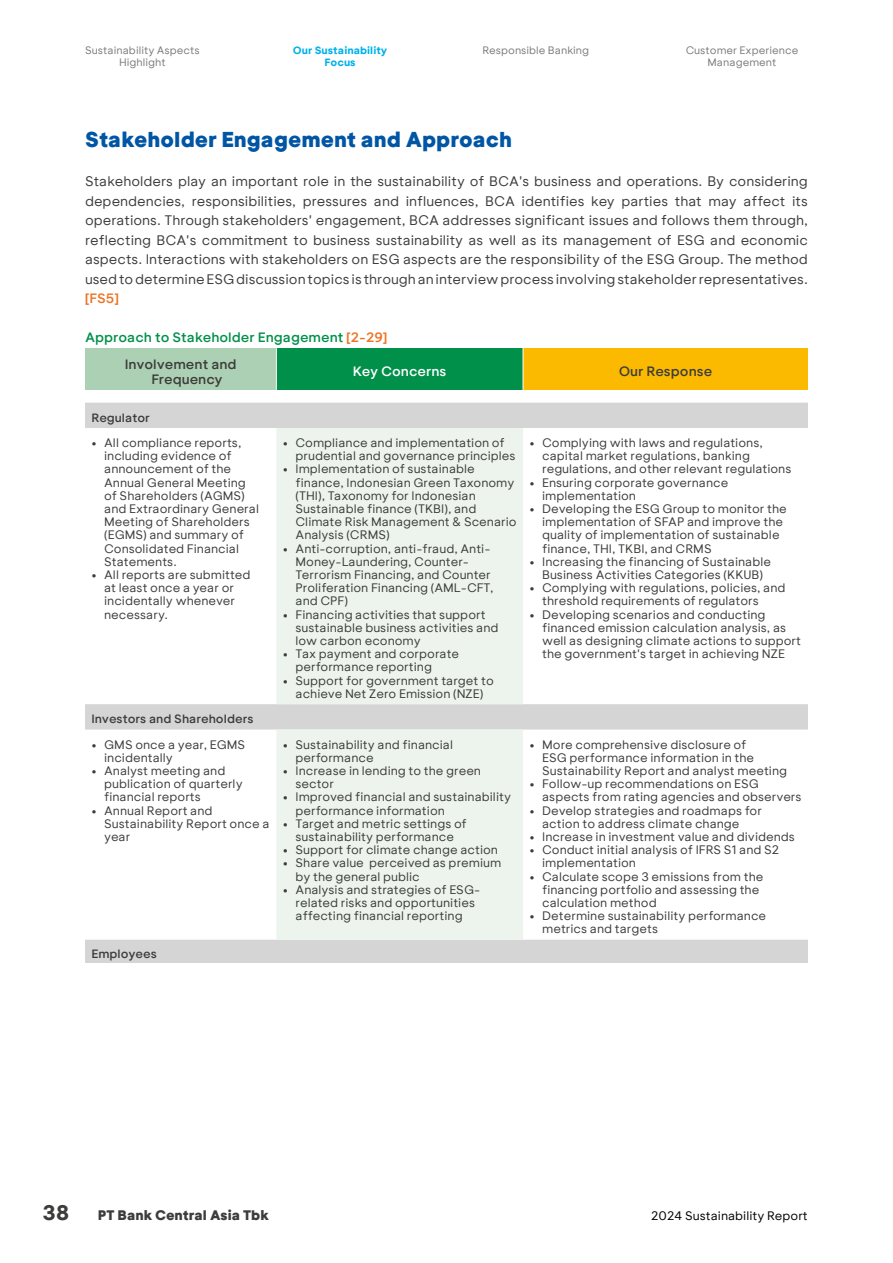
<style>
.page{position:relative;width:893px;height:1263px;background:#fff}
.page>*{position:absolute;margin:0;border:0;box-sizing:border-box;transform-origin:0 0}
.t1{font:800 21px "BCA Sans";color:#0056a4}
.t2{font:700 21px "BCA Sans";color:#3c3c3b}
.t3{font:13.5px/19.5px "BCA Sans";color:#3c3c3b;text-align:justify}
.t4{font:600 13.5px/26.5px "BCA Sans";color:#00904a}
.t5{font:600 13.5px "BCA Sans";color:#3c3c3b}
.t6{font:800 13.5px "BCA Sans";color:#3c3c3b}
.t7{font:600 13.5px "BCA Sans";color:#fff}
.t8{font:600 13.5px "BCA Sans";color:#ee7323}
.t9{font:12px/13.2px "BCA Sans";color:#3c3c3b}
.t10{font:600 12px "BCA Sans";color:#3c3c3b}
.t11{font:12px "BCA Sans";color:#000}
.t12{font:10.5px/12.6px "BCA Sans";color:#7c7b7b;text-align:center}
.t13{font:700 10.5px/12.6px "BCA Sans";color:#00b1eb;text-align:center}
.s1{color:#ee7323}
.s2{color:#3c3c3b}
</style>
<div class="page">
<div style="left:85px;top:348px;width:191px;height:42px;background:#acd0b3"></div>
<div style="left:276px;top:348px;width:247px;height:42px;background:#00904a"></div>
<div style="left:523px;top:348px;width:285px;height:42px;background:#fbba00"></div>
<svg style="left:85px;top:403px;width:723px;height:560px"></svg>
<div style="left:276px;top:428px;width:247px;height:512px;background:#ecf4ed"></div>
<hr style="left:276px;top:348px;width:1px;height:42px;background:#fff">
<hr style="left:523px;top:348px;width:1px;height:42px;background:#fff">
<p class="t12" style="left:85px;top:43px;width:116px">Sustainability Aspects<br>Highlight</p>
<p class="t13" style="left:293px;top:43px;width:96px">Our Sustainability<br>Focus</p>
<p class="t12" style="left:482px;top:43px;width:108px">Responsible Banking</p>
<p class="t12" style="left:686px;top:43px;width:114px">Customer Experience<br>Management</p>
<h1 class="t1" style="left:85px;top:126px;width:429px">Stakeholder Engagement and Approach</h1>
<p class="t3" style="left:85px;top:171px;width:724px">Stakeholders play an important role in the sustainability of BCA's business and operations. By considering dependencies, responsibilities, pressures and influences, BCA identifies key parties that may affect its operations. Through stakeholders' engagement, BCA addresses significant issues and follows them through, reflecting BCA's commitment to business sustainability as well as its management of ESG and economic aspects. Interactions with stakeholders on ESG aspects are the responsibility of the ESG Group. The method used to determine ESG discussion topics is through an interview process involving stakeholder representatives.</p>
<p class="t8" style="left:85px;top:290px;width:35px">[FS5]</p>
<p class="t4" style="left:125px;top:324px;width:264px;text-indent:-40px">Approach to Stakeholder Engagement <span class="s1">[2-29]<br></span><span class="s2">Involvement and</span></p>
<p class="t5" style="left:151px;top:370px;width:73px">Frequency</p>
<p class="t7" style="left:353px;top:363px;width:95px">Key Concerns</p>
<p class="t5" style="left:619px;top:363px;width:95px">Our Response</p>
<p class="t10" style="left:91px;top:410px;width:60px">Regulator</p>
<p class="t9" style="left:104px;top:436px;width:156px;text-indent:-13px">• All compliance reports, including evidence of announcement of the<br>Annual General Meeting of Shareholders (AGMS) and Extraordinary General<br>Meeting of Shareholders (EGMS) and summary of<br>Consolidated Financial<br>Statements.</p>
<p class="t9" style="left:104px;top:568px;width:148px;text-indent:-13px">• All reports are submitted at least once a year or incidentally whenever necessary.</p>
<p class="t10" style="left:91px;top:711px;width:164px">Investors and Shareholders</p>
<p class="t9" style="left:104px;top:737px;width:143px;text-indent:-13px">• GMS once a year, EGMS incidentally</p>
<p class="t9" style="left:104px;top:764px;width:140px;text-indent:-13px">• Analyst meeting and publication of quarterly financial reports</p>
<p class="t9" style="left:104px;top:803px;width:167px;text-indent:-13px">• Annual Report and<br>Sustainability Report once a year</p>
<p class="t10" style="left:91px;top:946px;width:67px">Employees</p>
<p class="t9" style="left:296px;top:436px;width:222px;text-indent:-13px">• Compliance and implementation of prudential and governance principles</p>
<p class="t9" style="left:296px;top:462px;width:223px;text-indent:-13px">• Implementation of sustainable finance, Indonesian Green Taxonomy (THI), Taxonomy for Indonesian<br>Sustainable finance (TKBI), and<br>Climate Risk Management &amp; Scenario<br>Analysis (CRMS)</p>
<p class="t9" style="left:296px;top:541px;width:199px;text-indent:-13px">• Anti-corruption, anti-fraud, Anti-<br>Money-Laundering, Counter-<br>Terrorism Financing, and Counter<br>Proliferation Financing (AML-CFT, and CPF)</p>
<p class="t9" style="left:296px;top:607px;width:205px;text-indent:-13px">• Financing activities that support sustainable business activities and low carbon economy</p>
<p class="t9" style="left:296px;top:647px;width:165px;text-indent:-13px">• Tax payment and corporate performance reporting</p>
<p class="t9" style="left:283px;top:673px;width:213px;text-align:center">• Support for government target to achieve Net Zero Emission (NZE)</p>
<p class="t9" style="left:542px;top:436px;width:251px;text-indent:-13px">• Complying with laws and regulations, capital market regulations, banking regulations, and other relevant regulations</p>
<p class="t9" style="left:542px;top:475px;width:188px;text-indent:-13px">• Ensuring corporate governance implementation</p>
<p class="t9" style="left:542px;top:502px;width:246px;text-indent:-13px">• Developing the ESG Group to monitor the implementation of SFAP and improve the quality of implementation of sustainable finance, THI, TKBI, and CRMS</p>
<p class="t9" style="left:529px;top:555px;width:243px;text-align:center">• Increasing the financing of Sustainable<br>Business Activities Categories (KKUB)</p>
<p class="t9" style="left:542px;top:581px;width:245px;text-indent:-13px">• Complying with regulations, policies, and threshold requirements of regulators</p>
<p class="t9" style="left:542px;top:607px;width:260px;text-indent:-13px">• Developing scenarios and conducting financed emission calculation analysis, as well as designing climate actions to support the government's target in achieving NZE</p>
<p class="t9" style="left:296px;top:737px;width:159px;text-indent:-13px">• Sustainability and financial performance</p>
<p class="t9" style="left:296px;top:764px;width:187px;text-indent:-13px">• Increase in lending to the green sector</p>
<p class="t9" style="left:296px;top:790px;width:217px;text-indent:-13px">• Improved financial and sustainability performance information</p>
<p class="t9" style="left:283px;top:817px;width:186px;text-align:center">• Target and metric settings of sustainability performance</p>
<p class="t9" style="left:283px;top:843px;width:217px">• Support for climate change action</p>
<p class="t9" style="left:296px;top:856px;width:207px;text-indent:-13px">• Share value perceived as premium by the general public</p>
<p class="t9" style="left:296px;top:883px;width:186px;text-indent:-13px">• Analysis and strategies of ESG&shy;related risks and opportunities affecting financial reporting</p>
<p class="t9" style="left:542px;top:737px;width:247px;text-indent:-13px">• More comprehensive disclosure of<br>ESG performance information in the<br>Sustainability Report and analyst meeting</p>
<p class="t9" style="left:542px;top:777px;width:261px;text-indent:-13px">• Follow-up recommendations on ESG aspects from rating agencies and observers</p>
<p class="t9" style="left:542px;top:803px;width:221px;text-indent:-13px">• Develop strategies and roadmaps for action to address climate change</p>
<p class="t9" style="left:529px;top:830px;width:267px">• Increase in investment value and dividends</p>
<p class="t9" style="left:542px;top:843px;width:239px;text-indent:-13px">• Conduct initial analysis of IFRS S1 and S2 implementation</p>
<p class="t9" style="left:542px;top:869px;width:223px;text-indent:-13px">• Calculate scope 3 emissions from the financing portfolio and assessing the calculation method</p>
<p class="t9" style="left:542px;top:909px;width:226px;text-indent:-13px">• Determine sustainability performance metrics and targets</p>
<h1 class="t2" style="left:43px;top:1200px;width:28px">38</h1>
<p class="t6" style="left:98px;top:1207px;width:173px">PT Bank Central Asia Tbk</p>
<p class="t11" style="left:651px;top:1209px;width:158px">2024 Sustainability Report</p>
</div>
